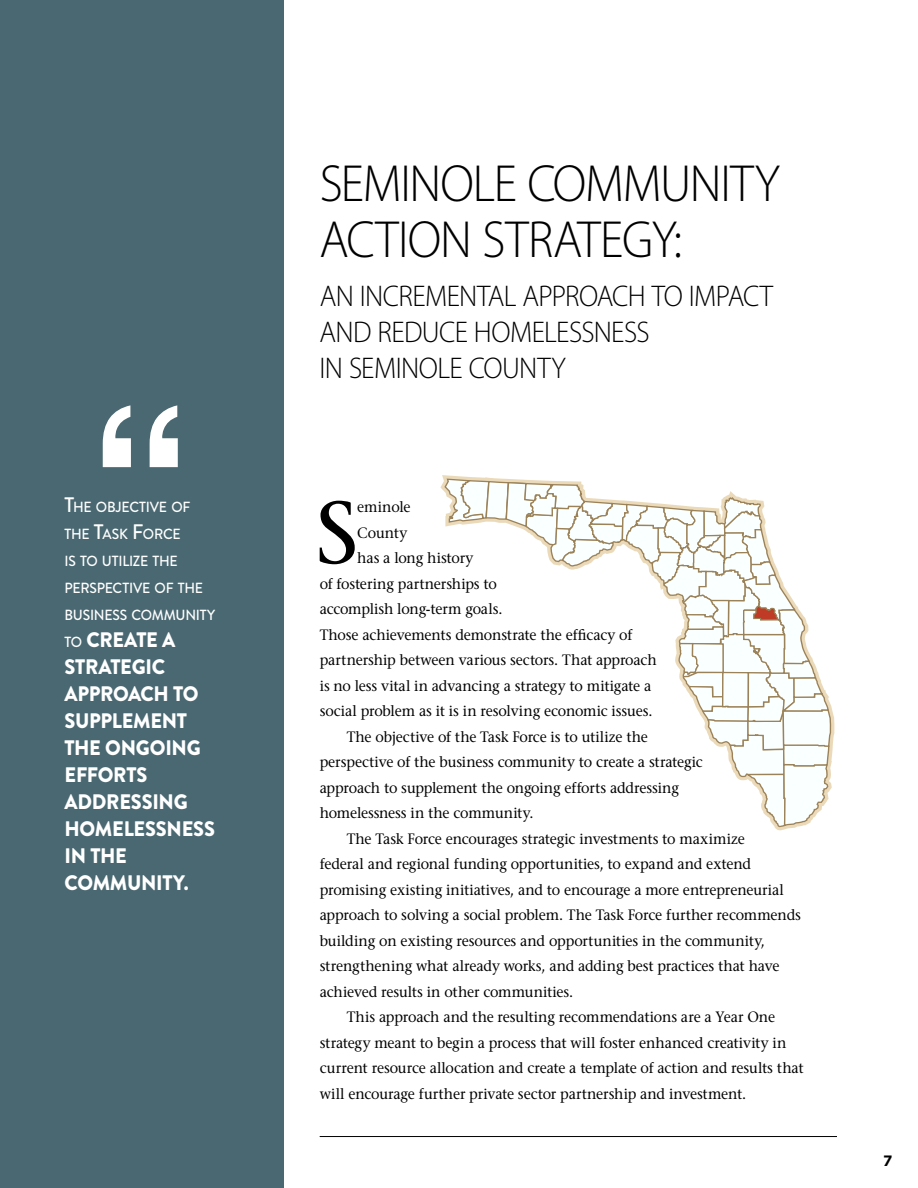
<style>
.page{position:relative;width:918px;height:1188px;background:#fff}
.page>*{position:absolute;margin:0;border:0;box-sizing:border-box;transform-origin:0 0}
.t1{font:87.9px "Stone Serif";color:#000;scale:.95 1}
.t2{font:300 52.5px/55.5px "Myriad Pro";letter-spacing:-.025em;color:#000;scale:.95 1}
.t3{font:300 30px/36px "Myriad Pro";letter-spacing:-.02em;color:#000;scale:.95 1}
.t4{font:900 21px/27px "Brandon Grotesque";letter-spacing:-.015em;color:#fff;scale:.95 1}
.t5{font:15px "Stone Serif";letter-spacing:-.01em;color:#000;scale:.95 1}
.t6{font:700 15px "Gotham";color:#000}
.t7{font:500 14.7px/27px "Brandon Grotesque";letter-spacing:-.015em;color:#fff;scale:.95 1}
.s1{font-size:21px}
.s2{font-weight:500;font-size:14.7px}
</style>
<div class="page">
<hr style="left:320px;top:1136px;width:517px;height:1px;background:#000">
<div style="left:0;top:0;width:284px;height:1188px;background:#4a6871"></div>
<svg style="left:444px;top:475px;width:388px;height:356px"></svg>
<svg style="left:103px;top:405px;width:75px;height:62px"></svg>
<p class="t7" style="left:64px;top:494px;width:160px"><span class="s1">T</span>HE OBJECTIVE OF<br>THE <span class="s1">T</span>ASK <span class="s1">F</span>ORCE<br>IS TO UTILIZE THE<br>PERSPECTIVE OF THE<br>BUSINESS COMMUNITY</p>
<h3 class="t4" style="left:64px;top:627px;width:148px"><span class="s2">TO</span> CREATE A<br>STRATEGIC<br>APPROACH TO<br>SUPPLEMENT<br>THE ONGOING<br>EFFORTS<br>ADDRESSING<br>HOMELESSNESS<br>IN THE<br>COMMUNITY.</h3>
<h2 class="t2" style="left:320px;top:157px;width:486px;text-indent:208px">COMMUNITY<br>ACTION STRATEGY:</h2>
<h3 class="t3" style="left:320px;top:279px;width:149px">AN INCREMENTAL</h3>
<h2 class="t2" style="left:320px;top:157px;width:123px">SEMINOLE</h2>
<h3 class="t3" style="left:320px;top:279px;width:447px;text-indent:203px">APPROACH TO IMPACT<br>AN D REDUCE HOMELESSNESS<br>IN SEMINOLE</h3>
<h3 class="t3" style="left:469px;top:351px;width:103px">COUNTY</h3>
<h1 class="t1" style="left:316px;top:479px;width:45px">S</h1>
<p class="t5" style="left:357px;top:498px;width:58px">eminole</p>
<p class="t5" style="left:357px;top:523px;width:54px">County</p>
<p class="t5" style="left:357px;top:549px;width:124px">has a long history</p>
<p class="t5" style="left:320px;top:574px;width:188px">of fostering partnerships to</p>
<p class="t5" style="left:320px;top:600px;width:194px">accomplish long-term goals.</p>
<p class="t5" style="left:320px;top:625px;width:331px">Those achievements demonstrate the efficacy of</p>
<p class="t5" style="left:320px;top:651px;width:356px">partnership between various sectors. That approach</p>
<p class="t5" style="left:320px;top:676px;width:351px">is no less vital in advancing a strategy to mitigate a</p>
<p class="t5" style="left:320px;top:702px;width:352px">social problem as it is in resolving economic issues.</p>
<p class="t5" style="left:347px;top:727px;width:319px">The objective of the Task Force is to utilize the</p>
<p class="t5" style="left:320px;top:753px;width:405px">perspective of the business community to create a strategic</p>
<p class="t5" style="left:320px;top:778px;width:380px">approach to supplement the ongoing efforts addressing</p>
<p class="t5" style="left:320px;top:804px;width:227px">homelessness in the community.</p>
<p class="t5" style="left:347px;top:829px;width:421px">The Task Force encourages strategic investments to maximize</p>
<p class="t5" style="left:320px;top:855px;width:456px">federal and regional funding opportunities, to expand and extend</p>
<p class="t5" style="left:320px;top:880px;width:490px">promising existing initiatives, and to encourage a more entrepreneurial</p>
<p class="t5" style="left:320px;top:906px;width:508px">approach to solving a social problem. The Task Force further recommends</p>
<p class="t5" style="left:320px;top:931px;width:470px">building on existing resources and opportunities in the community,</p>
<p class="t5" style="left:320px;top:957px;width:485px">strengthening what already works, and adding best practices that have</p>
<p class="t5" style="left:320px;top:982px;width:269px">achieved results in other communities.</p>
<p class="t5" style="left:347px;top:1008px;width:452px">This approach and the resulting recommendations are a Year One</p>
<p class="t5" style="left:320px;top:1033px;width:493px">strategy meant to begin a process that will foster enhanced creativity in</p>
<p class="t5" style="left:320px;top:1059px;width:511px">current resource allocation and create a template of action and results that</p>
<p class="t5" style="left:320px;top:1084px;width:451px">will encourage further private sector partnership and investment.</p>
<p class="t6" style="left:883px;top:1152px;width:11px">7</p>
</div>
